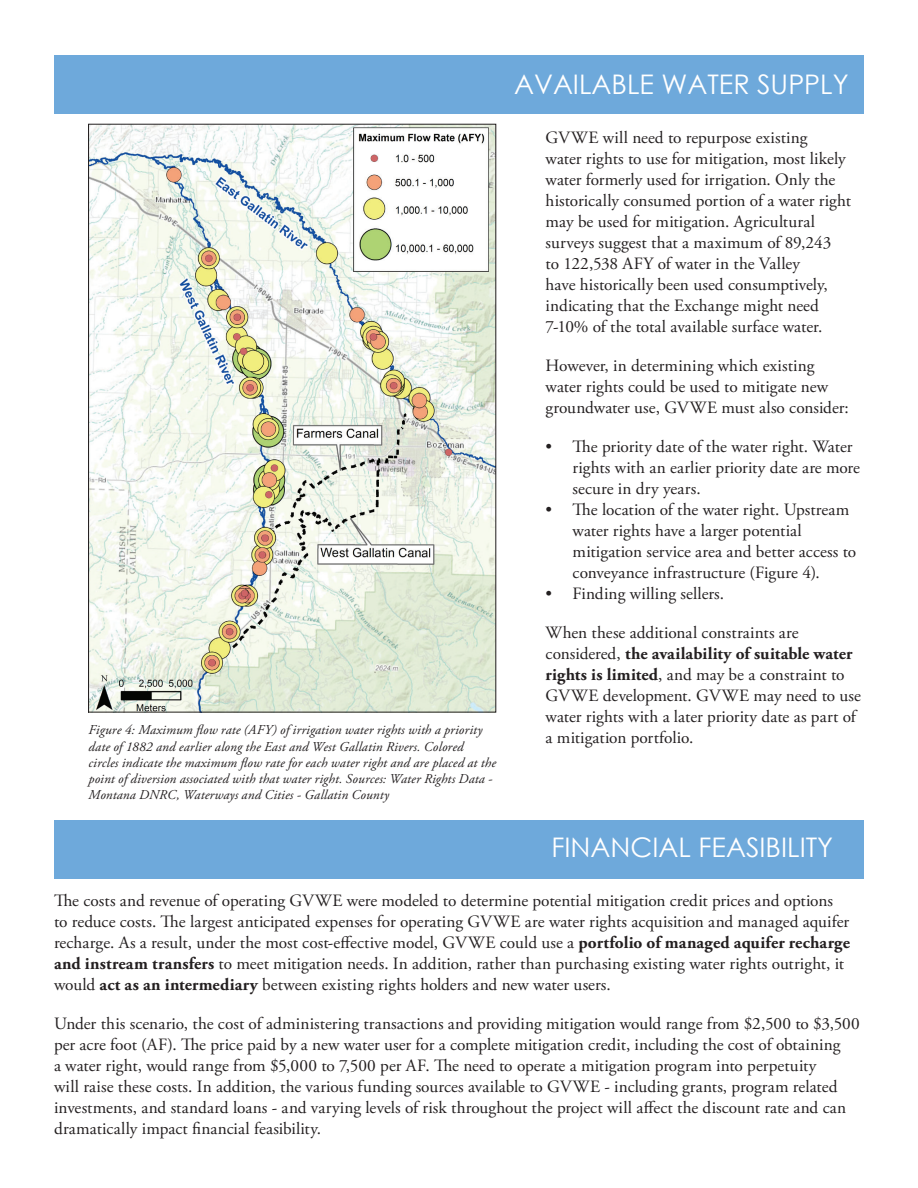
<style>
.page{position:relative;width:918px;height:1188px;background:#fff}
.page>*{position:absolute;margin:0;border:0;box-sizing:border-box;transform-origin:0 0}
.t1{font:27px "Century Gothic";color:#fff}
.t2{font:17.25px/21px "Adobe Garamond Pro";color:#231f20}
.t3{font:italic 13.5px/16.2px "Adobe Garamond Pro";letter-spacing:.01em;color:#231f20}
.s1{font-weight:700}
</style>
<div class="page">
<div style="left:54px;top:55px;width:809px;height:59px;background:#6ea9db"></div>
<div style="left:54px;top:820px;width:809px;height:59px;background:#6ea9db"></div>
<img style="left:90px;top:126px;width:404px;height:584px">
<p class="t3" style="left:89px;top:722px;width:409px">Figure 4: Maximum flow rate (AFY) of irrigation water rights with a priority date of 1882 and earlier along the East and West Gallatin Rivers. Colored circles indicate the maximum flow rate for each water right and are placed at the point of diversion associated with that water right. Sources: Water Rights Data - Montana DNRC, Waterways and Cities - Gallatin County</p>
<h1 class="t1" style="left:514px;top:66px;width:336px">AVAILABLE WATER SUPPLY</h1>
<p class="t2" style="left:546px;top:128px;width:307px">GVWE will need to repurpose existing<br>water rights to use for mitigation, most likely water formerly used for irrigation. Only the historically consumed portion of a water right may be used for mitigation. Agricultural surveys suggest that a maximum of 89,243<br>to 122,538 AFY of water in the Valley<br>have historically been used consumptively, indicating that the Exchange might need 7-10% of the total available surface water.</p>
<p class="t2" style="left:546px;top:356px;width:305px">However, in determining which existing water rights could be used to mitigate new groundwater use, GVWE must also consider:</p>
<p class="t2" style="left:573px;top:437px;width:289px;text-indent:-27px">• The priority date of the water right. Water rights with an earlier priority date are more secure in dry years.</p>
<p class="t2" style="left:573px;top:500px;width:285px;text-indent:-27px">• The location of the water right. Upstream water rights have a larger potential mitigation service area and better access to conveyance infrastructure (Figure 4).</p>
<p class="t2" style="left:546px;top:584px;width:180px">• Finding willing sellers.</p>
<p class="t2" style="left:546px;top:623px;width:317px">When these additional constraints are considered, <span class="s1">the availability of suitable water rights is limited</span>, and may be a constraint to GVWE development. GVWE may need to use water rights with a later priority date as part of a mitigation portfolio.</p>
<h1 class="t1" style="left:551px;top:829px;width:283px">FINANCIAL FEASIBILITY</h1>
<p class="t2" style="left:54px;top:891px;width:797px">The costs and revenue of operating GVWE were modeled to determine potential mitigation credit prices and options to reduce costs. The largest anticipated expenses for operating GVWE are water rights acquisition and managed aquifer recharge. As a result, under the most cost-effective model, GVWE could use a <span class="s1">portfolio of managed aquifer recharge and instream transfers</span> to meet mitigation needs. In addition, rather than purchasing existing water rights outright, it would <span class="s1">act as an intermediary</span> between existing rights holders and new water users.</p>
<p class="t2" style="left:54px;top:1014px;width:807px">Under this scenario, the cost of administering transactions and providing mitigation would range from $2,500 to $3,500 per acre foot (AF). The price paid by a new water user for a complete mitigation credit, including the cost of obtaining<br>a water right, would range from $5,000 to 7,500 per AF. The need to operate a mitigation program into perpetuity<br>will raise these costs. In addition, the various funding sources available to GVWE - including grants, program related investments, and standard loans - and varying levels of risk throughout the project will affect the discount rate and can dramatically impact financial feasibility.</p>
</div>
